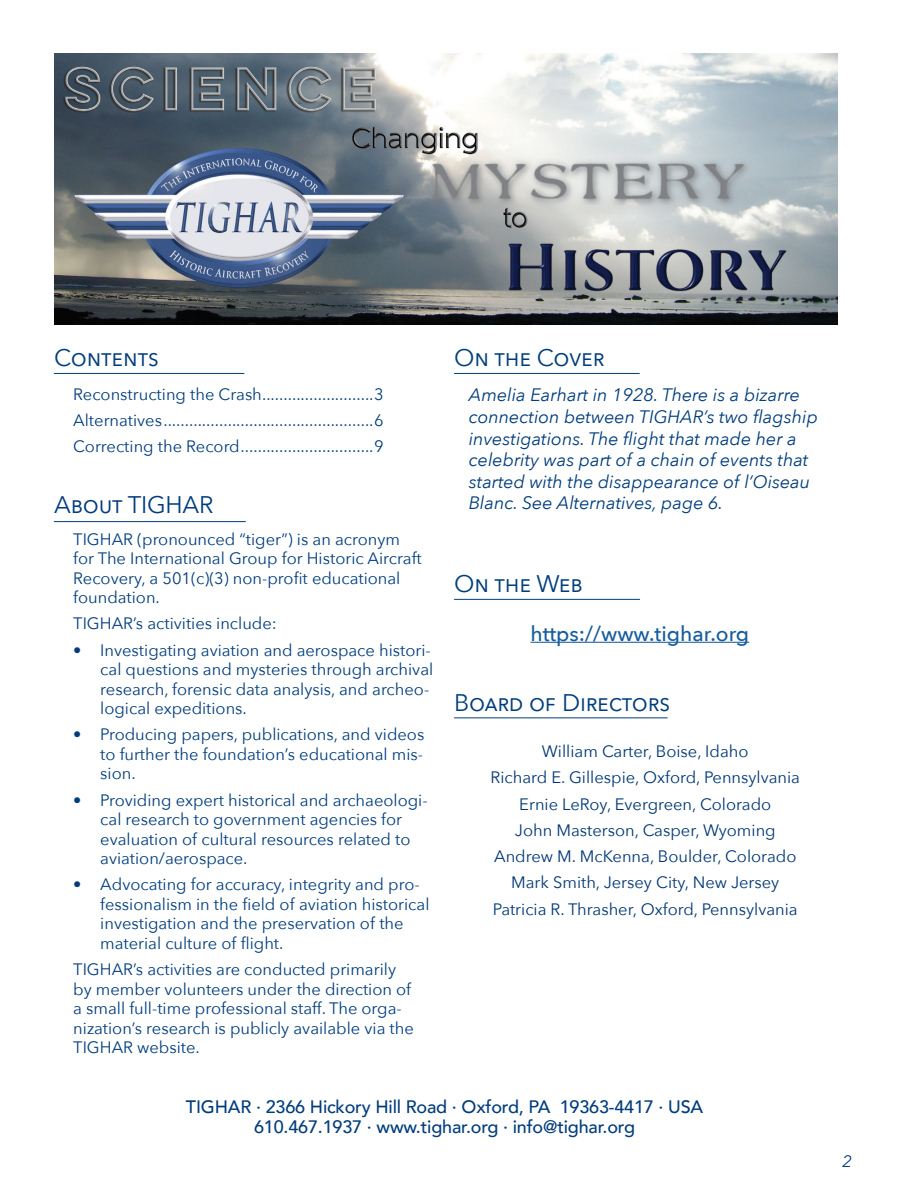
<style>
.page{position:relative;width:918px;height:1188px;background:#fff}
.page>*{position:absolute;margin:0;border:0;box-sizing:border-box;transform-origin:0 0}
.subhead3{font:24px "Avenir Next";letter-spacing:-.01em;color:#013d7d}
.Subhead_1{font:500 21px "Avenir Next";color:#175d9e}
.t1{font:italic 18px/21.6px "Avenir Next";color:#013d7d}
.subhead4{font:500 18px "Avenir";letter-spacing:-.01em;color:#013d7d}
.t2{font:16.5px/19.5px "Avenir Next";color:#013d7d}
.t3{font:16.5px "Avenir Next";color:#013775}
.t4{font:italic 16.5px "Avenir Next";color:#013d7d}
.s1{font-style:inherit}
</style>
<div class="page">
<hr style="left:531px;top:642px;width:218px;height:1px;background:#175d9e">
<img style="left:54px;top:54px;width:784px;height:271px">
<hr style="left:54px;top:373px;width:190px;height:1px;background:#013d7d">
<hr style="left:54px;top:521px;width:191px;height:1px;background:#013d7d">
<hr style="left:454px;top:373px;width:185px;height:1px;background:#013d7d">
<hr style="left:454px;top:599px;width:186px;height:1px;background:#013d7d">
<hr style="left:454px;top:718px;width:213px;height:1px;background:#013d7d">
<p class="subhead3" style="left:54px;top:337px;width:106px">Contents</p>
<p class="t2" style="left:73px;top:383px;width:312px">Reconstructing the Crash..........................3</p>
<p class="t2" style="left:73px;top:410px;width:312px">Alternatives.................................................6</p>
<p class="t2" style="left:73px;top:436px;width:312px">Correcting the Record...............................9</p>
<p class="subhead3" style="left:54px;top:485px;width:161px">About TIGHAR</p>
<p class="t2" style="left:73px;top:528px;width:350px">TIGHAR (pronounced “tiger”) is an acronym for The International Group for Historic Aircraft Recovery, a 501(c)(3) non-profit educational foundation.</p>
<p class="t2" style="left:73px;top:613px;width:205px">TIGHAR’s activities include:</p>
<p class="t2" style="left:100px;top:639px;width:335px;text-indent:-27px">• Investigating aviation and aerospace histori&shy;cal questions and mysteries through archival research, forensic data analysis, and archeo&shy;logical expeditions.</p>
<p class="t2" style="left:100px;top:724px;width:326px;text-align:justify;text-indent:-27px">• Producing papers, publications, and videos to further the foundation’s educational mis&shy;sion.</p>
<p class="t2" style="left:100px;top:789px;width:329px;text-indent:-27px">• Providing expert historical and archaeologi&shy;cal research to government agencies for evaluation of cultural resources related to aviation/aerospace.</p>
<p class="t2" style="left:100px;top:874px;width:331px;text-indent:-27px">• Advocating for accuracy, integrity and pro&shy;fessionalism in the field of aviation historical investigation and the preservation of the material culture of flight.</p>
<p class="t2" style="left:73px;top:959px;width:342px">TIGHAR’s activities are conducted primarily by member volunteers under the direction of a small full-time professional staff. The orga&shy;nization’s research is publicly available via the TIGHAR website.</p>
<p class="subhead3" style="left:454px;top:337px;width:152px">On the Cover</p>
<p class="t1" style="left:469px;top:384px;width:351px">Amelia Earhart in 1928. There is a bizarre connection between TIGHAR’s two flagship investigations. The flight that made her a celebrity was part of a chain of events that started with the disappearance of l’Oiseau Blanc. See Alternatives, page 6.</p>
<p class="subhead3" style="left:454px;top:563px;width:130px">On the Web</p>
<p class="Subhead_1" style="left:531px;top:616px;width:220px">https://www.tighar.org</p>
<p class="subhead3" style="left:454px;top:682px;width:217px">Board of Directors</p>
<p class="t3" style="left:542px;top:737px;width:208px">William Carter, Boise, Idaho</p>
<p class="t3" style="left:490px;top:764px;width:311px">Richard E. Gillespie, Oxford, Pennsylvania</p>
<p class="t3" style="left:519px;top:790px;width:253px">Ernie LeRoy, Evergreen, Colorado</p>
<p class="t3" style="left:515px;top:816px;width:262px">John Masterson, Casper, Wyoming</p>
<p class="t3" style="left:494px;top:842px;width:304px">Andrew M. McKenna, Boulder, Colorado</p>
<p class="t3" style="left:511px;top:869px;width:270px">Mark Smith, Jersey City, New Jersey</p>
<p class="t3" style="left:493px;top:895px;width:306px">Patricia R. Thrasher, Oxford, Pennsylvania</p>
<p class="subhead4" style="left:186px;top:1091px;width:519px"><span class="s1">TI</span>GHAR · 2366 Hickory Hill Road · Oxford, PA 19363-4417 · USA</p>
<p class="subhead4" style="left:254px;top:1112px;width:382px">610.467.1937 · www.tighar.org · info@tighar.org</p>
<p class="t4" style="left:842px;top:1148px;width:11px">2</p>
</div>
